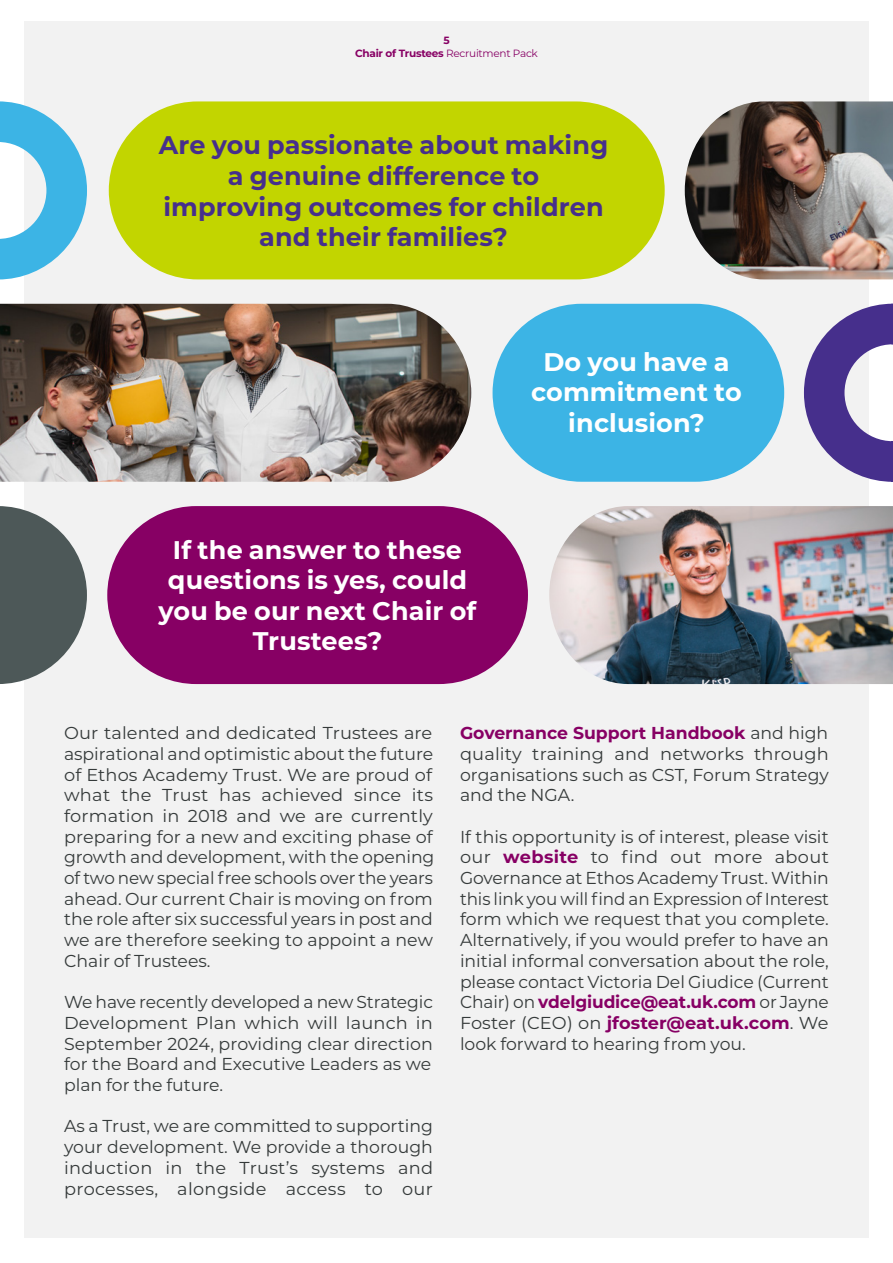
<style>
.page{position:relative;width:893px;height:1263px;background:#fff}
.page>*{position:absolute;margin:0;border:0;box-sizing:border-box;transform-origin:0 0}
.t1{font:700 25.5px/30.6px "Montserrat";letter-spacing:.005em;color:#fff;text-align:center}
.t2{font:700 25.5px/30.6px "Montserrat";letter-spacing:.005em;color:#462f8c;text-align:center}
.t3{font:17.25px/20.7px "Montserrat";color:#353a3a;text-align:justify}
.t4{font:100 10.5px/12.9px "Montserrat";letter-spacing:-.025em;color:#870064;text-align:center}
.s1{font-weight:400}
.s2{font-weight:100;color:#870064}
</style>
<div class="page">
<div style="left:24px;top:21px;width:844px;height:1216px;background:#f2f2f2"></div>
<div style="left:109px;top:101px;width:556px;height:178px;background:#c2d500;border-radius:89px"></div>
<svg style="left:0;top:101px;width:87px;height:179px"></svg>
<svg style="left:784px;top:283px;width:109px;height:219px"></svg>
<svg style="left:0;top:506px;width:87px;height:178px"></svg>
<img style="left:685px;top:101px;width:208px;height:178px">
<div style="left:107px;top:506px;width:421px;height:178px;background:#870064;border-radius:89px"></div>
<img style="left:549px;top:506px;width:344px;height:178px">
<div style="left:493px;top:304px;width:291px;height:178px;background:#3cb4e5;border-radius:89px"></div>
<img style="left:0;top:304px;width:471px;height:178px">
<p class="t4" style="left:355px;top:34px;width:184px">5<br>Chair of Trustees <span class="s1">Recruitment Pack</span></p>
<h1 class="t2" style="left:159px;top:129px;width:451px">Are you passionate about making a genuine difference to improving outcomes for children and their families?</h1>
<h1 class="t1" style="left:159px;top:533px;width:319px">If the answer to these questions is yes, could you be our next Chair of<br>Trustees?</h1>
<h1 class="t1" style="left:531px;top:345px;width:212px">Do you have a commitment to inclusion?</h1>
<p class="t3" style="left:64px;top:722px;width:372px;text-align:left">Our talented and dedicated Trustees are aspirational and optimistic about the future of Ethos Academy Trust. We are proud of what the Trust has achieved since its formation in 2018 and we are currently preparing for a new and exciting phase of growth and development, with the opening of two new special free schools over the years ahead. Our current Chair is moving on from the role after six successful years in post and we are therefore seeking to appoint a new Chair of Trustees.</p>
<p class="t3" style="left:64px;top:991px;width:370px">We have recently developed a new Strategic Development Plan which will launch in September 2024, providing clear direction for the Board and Executive Leaders as we plan for the future.</p>
<p class="t3" style="left:64px;top:1115px;width:370px">As a Trust, we are committed to supporting your development. We provide a thorough induction in the Trust’s systems and processes, alongside access to our</p>
<p class="t3" style="left:460px;top:722px;width:370px"><span class="s2">Governance Support Handbook</span> and high quality training and networks through organisations such as CST, Forum Strategy and the NGA.</p>
<p class="t3" style="left:460px;top:825px;width:370px">If this opportunity is of interest, please visit our <span class="s2">website</span> to find out more about Governance at Ethos Academy Trust. Within this link you will find an Expression of Interest form which we request that you complete.<br>Alternatively, if you would prefer to have an initial informal conversation about the role, please contact Victoria Del Giudice (Current Chair) on <span class="s2">vdelgiudice@eat.uk.com</span> or Jayne Foster (CEO) on <span class="s2">jfoster@eat.uk.com</span>. We look forward to hearing from you.</p>
</div>
